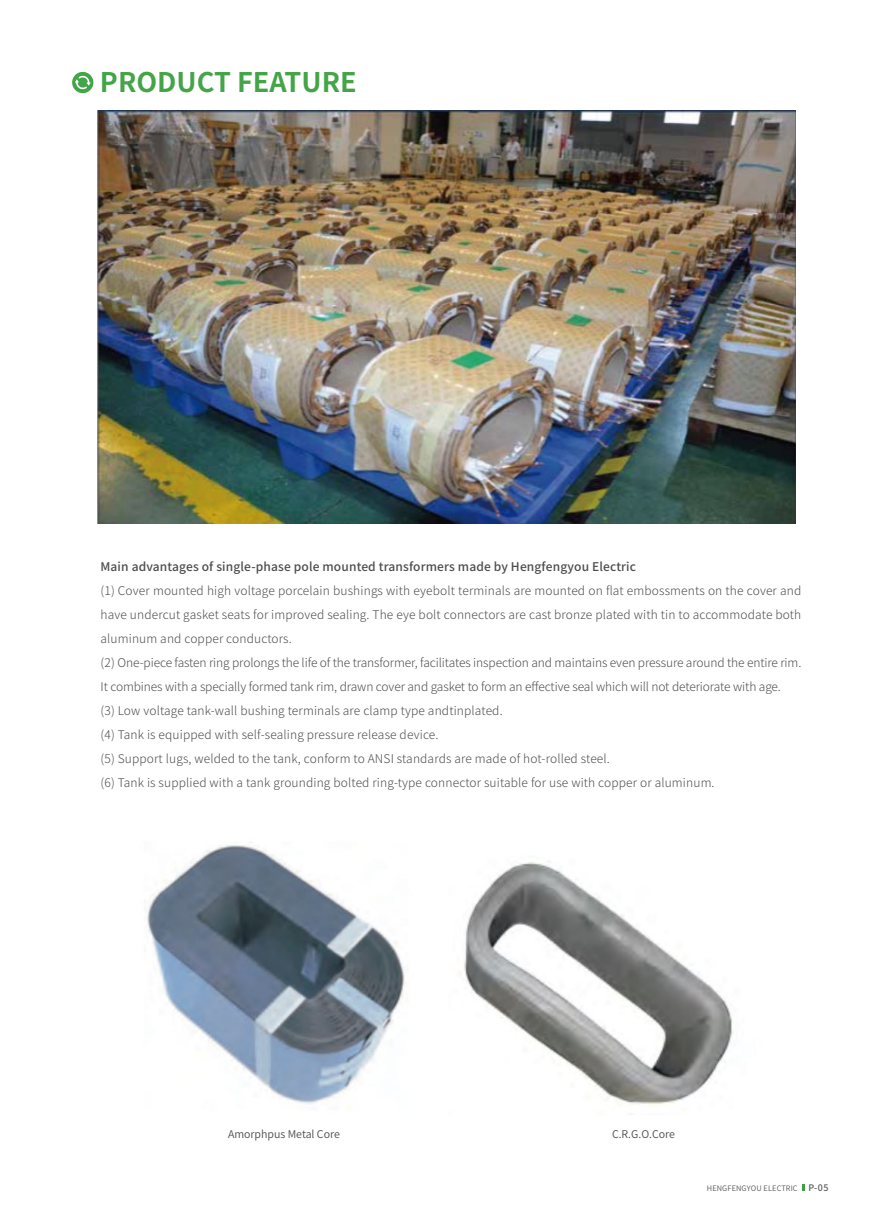
<style>
.page{position:relative;width:893px;height:1212px;background:#fff}
.page>*{position:absolute;margin:0;border:0;box-sizing:border-box;transform-origin:0 0}
.t1{font:700 27px "Source Han Sans CN";color:#44a448}
.t2{font:300 12px/24px "Source Han Sans CN";letter-spacing:.01em;color:#4e4d4d}
.t3{font:500 12px "Source Han Sans CN";letter-spacing:.01em;color:#4e4d4d}
.t4{font:10.65px "Source Han Sans CN";color:#4e4d4d}
.t5{font:7.5px "Source Han Sans CN";letter-spacing:.02em;color:#595757}
.s1{font-weight:500;font-size:9px}
</style>
<div class="page">
<img style="left:147px;top:842px;width:586px;height:264px">
<svg style="left:802px;top:1184px;width:2px;height:7px"></svg>
<div style="left:72px;top:72px;width:21px;height:21px;background:#44a448;border-radius:50%"></div>
<svg style="left:75px;top:76px;width:16px;height:13px"></svg>
<img style="left:98px;top:111px;width:697px;height:413px">
<h1 class="t1" style="left:100px;top:67px;width:258px">PRODUCT FEATURE</h1>
<p class="t3" style="left:101px;top:560px;width:537px">Main advantages of single-phase pole mounted transformers made by Hengfengyou Electric</p>
<p class="t2" style="left:101px;top:579px;width:702px">(1) Cover mounted high voltage porcelain bushings with eyebolt terminals are mounted on flat embossments on the cover and have undercut gasket seats for improved sealing. The eye bolt connectors are cast bronze plated with tin to accommodate both aluminum and copper conductors.<br>(2) One-piece fasten ring prolongs the life of the transformer, facilitates inspection and maintains even pressure around the entire rim.<br>It combines with a specially formed tank rim, drawn cover and gasket to form an effective seal which will not deteriorate with age.<br>(3) Low voltage tank-wall bushing terminals are clamp type andtinplated.<br>(4) Tank is equipped with self-sealing pressure release device.<br>(5) Support lugs, welded to the tank, conform to ANSI standards are made of hot-rolled steel.<br>(6) Tank is supplied with a tank grounding bolted ring-type connector suitable for use with copper or aluminum.</p>
<p class="t4" style="left:228px;top:1128px;width:113px">Amorphpus Metal Core</p>
<p class="t4" style="left:612px;top:1128px;width:64px">C.R.G.O.Core</p>
<p class="t5" style="left:707px;top:1184px;width:123px">HENGFENGYOU ELECTRIC <span class="s1">P-05</span></p>
</div>
